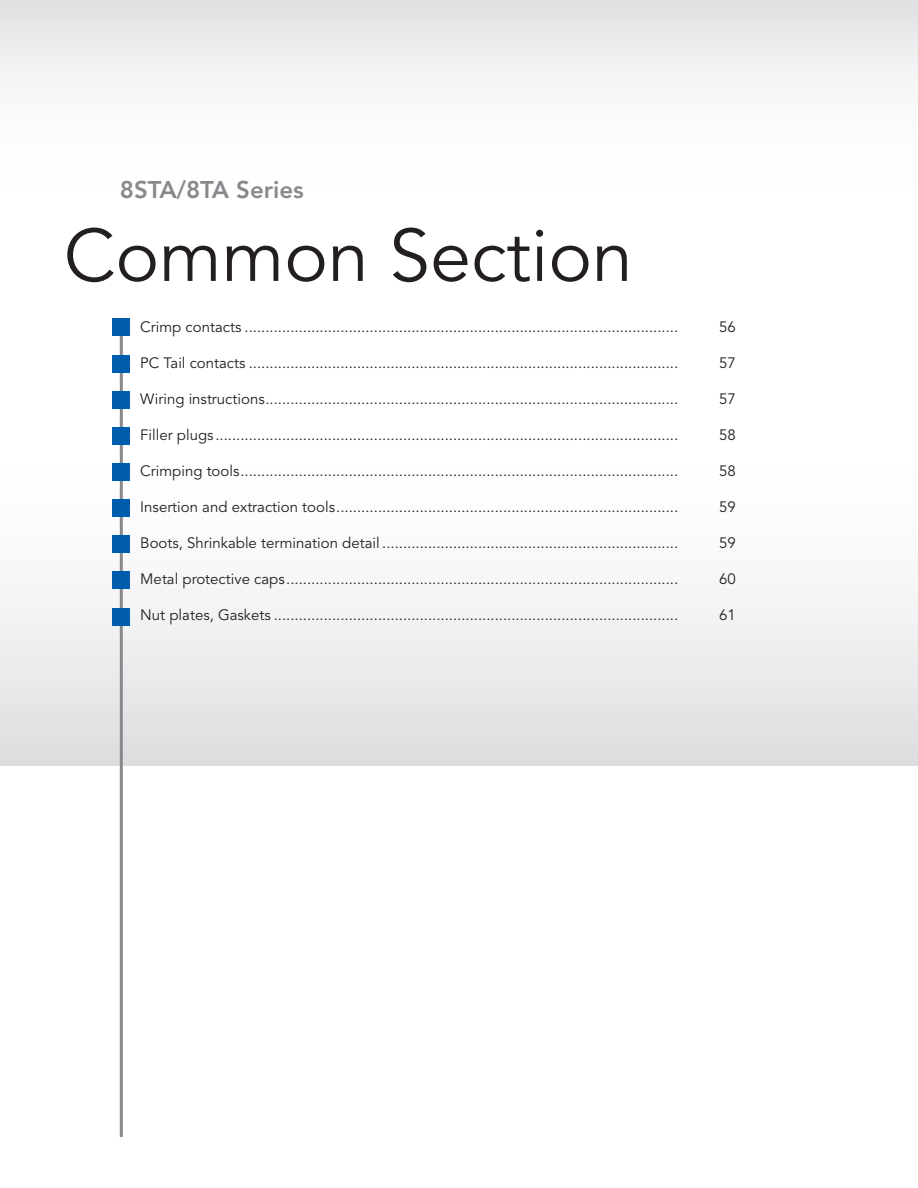
<style>
.page{position:relative;width:918px;height:1188px;background:#fff}
.page>*{position:absolute;margin:0;border:0;box-sizing:border-box;transform-origin:0 0}
.t1{font:73.5px "Avenir LT Std";color:#231f20}
.t2{font:800 24px "Avenir LT Std";color:#87898c}
.t3{font:15px "Avenir LT Std";color:#231f20}
</style>
<div class="page">
<div style="left:0;top:0;width:918px;height:213px;background:linear-gradient(to bottom,#e6e7e8,#fff)"></div>
<div style="left:0;top:459px;width:918px;height:306px;background:linear-gradient(to bottom,#fff,#dfe0e2)"></div>
<hr style="left:120px;top:325px;width:3px;height:812px;background:#87898c">
<div style="left:113px;top:319px;width:17px;height:17px;background:#015dab"></div>
<div style="left:113px;top:355px;width:17px;height:17px;background:#015dab"></div>
<div style="left:113px;top:391px;width:17px;height:17px;background:#015dab"></div>
<div style="left:113px;top:427px;width:17px;height:17px;background:#015dab"></div>
<div style="left:113px;top:463px;width:17px;height:17px;background:#015dab"></div>
<div style="left:113px;top:500px;width:17px;height:17px;background:#015dab"></div>
<div style="left:113px;top:536px;width:17px;height:17px;background:#015dab"></div>
<div style="left:113px;top:572px;width:17px;height:17px;background:#015dab"></div>
<div style="left:113px;top:608px;width:17px;height:17px;background:#015dab"></div>
<h2 class="t2" style="left:120px;top:176px;width:185px">8STA/8TA Series</h2>
<h1 class="t1" style="left:64px;top:213px;width:571px">Common Section</h1>
<p class="t3" style="left:140px;top:319px;width:539px">Crimp contacts ........................................................................................................</p>
<p class="t3" style="left:719px;top:319px;width:18px">56</p>
<p class="t3" style="left:140px;top:355px;width:539px">PC Tail contacts .......................................................................................................</p>
<p class="t3" style="left:719px;top:355px;width:18px">57</p>
<p class="t3" style="left:140px;top:391px;width:539px">Wiring instructions...................................................................................................</p>
<p class="t3" style="left:719px;top:391px;width:18px">57</p>
<p class="t3" style="left:140px;top:427px;width:539px">Filler plugs ...............................................................................................................</p>
<p class="t3" style="left:719px;top:427px;width:18px">58</p>
<p class="t3" style="left:140px;top:463px;width:539px">Crimping tools.........................................................................................................</p>
<p class="t3" style="left:719px;top:463px;width:18px">58</p>
<p class="t3" style="left:140px;top:499px;width:539px">Insertion and extraction tools..................................................................................</p>
<p class="t3" style="left:719px;top:499px;width:18px">59</p>
<p class="t3" style="left:140px;top:535px;width:539px">Boots, Shrinkable termination detail .......................................................................</p>
<p class="t3" style="left:719px;top:535px;width:18px">59</p>
<p class="t3" style="left:140px;top:571px;width:539px">Metal protective caps..............................................................................................</p>
<p class="t3" style="left:719px;top:571px;width:18px">60</p>
<p class="t3" style="left:140px;top:607px;width:539px">Nut plates, Gaskets .................................................................................................</p>
<p class="t3" style="left:719px;top:607px;width:18px">61</p>
</div>
